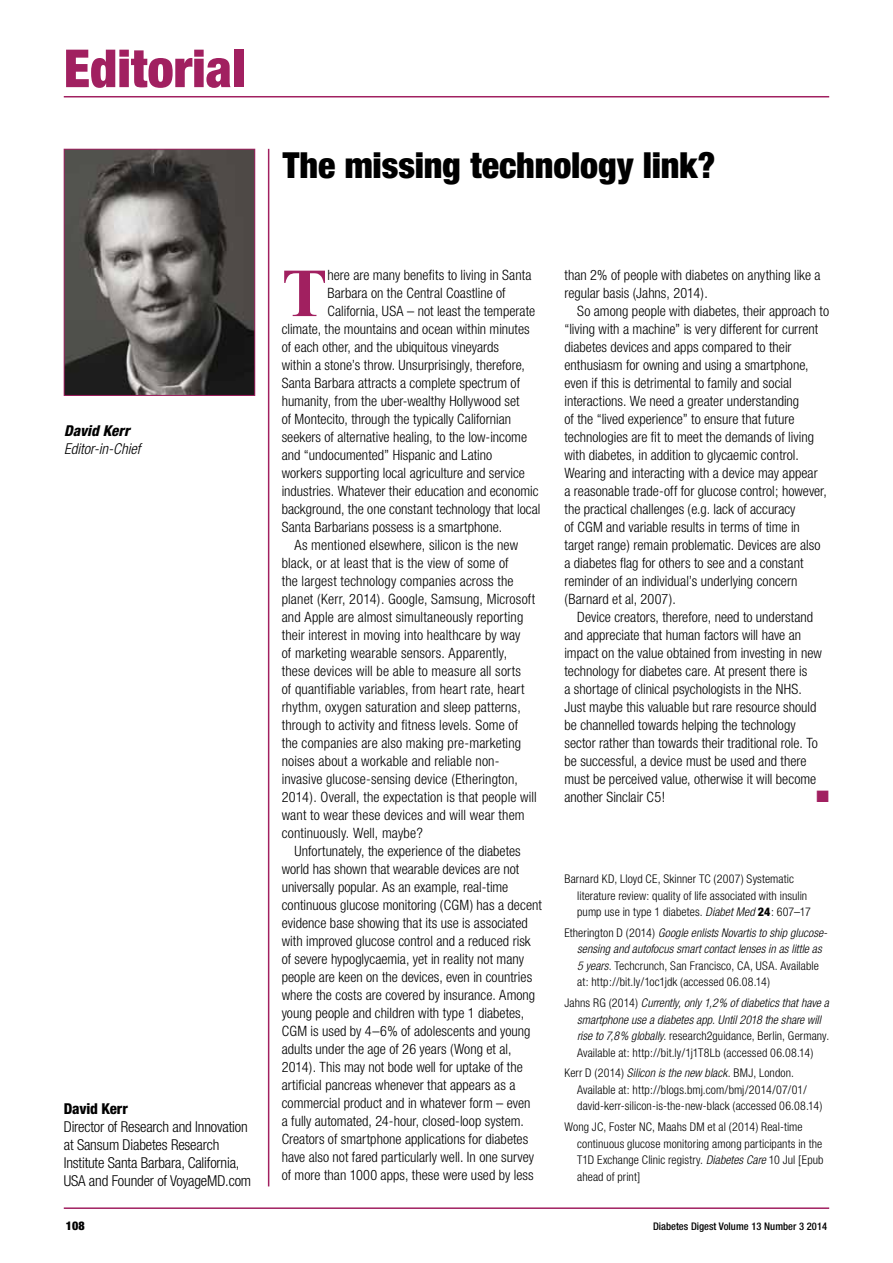
<style>
.page{position:relative;width:893px;height:1263px;background:#fff}
.page>*{position:absolute;margin:0;border:0;box-sizing:border-box;transform-origin:0 0}
.t1{font:700 68.55px "Times New Roman";color:#a12060}
.t2{font:900 condensed 52.5px "Helvetica Neue";color:#a12060}
.t3{font:900 condensed 36px "Helvetica Neue";letter-spacing:-.005em;color:#000}
.t4{font:16.5px "Zapf Dingbats ITC";color:#a12060}
.t5{font:300 condensed 15px/18px "Helvetica Neue";letter-spacing:-.01em;color:#000}
.t6{font:italic 300 condensed 15px "Helvetica Neue";color:#000}
.t7{font:italic 800 condensed 15px "Helvetica Neue";color:#000}
.t8{font:800 condensed 15px "Helvetica Neue";letter-spacing:-.01em;color:#000}
.t9{font:300 condensed 14.25px/18px "Helvetica Neue";letter-spacing:.005em;color:#000}
.t10{font:300 condensed 12px/16.5px "Helvetica Neue";letter-spacing:.01em;color:#000}
.t11{font:italic 300 condensed 12px/16.5px "Helvetica Neue";letter-spacing:.005em;color:#000}
.t12{font:900 condensed 12px "Helvetica Neue";color:#000}
.t13{font:500 condensed 10.5px "Helvetica Neue";color:#000}
.s1{font-style:italic}
.s2{font-weight:800}
.s3{font-style:normal}
</style>
<div class="page">
<hr style="left:64px;top:96px;width:765px;height:1px;background:#a12060">
<hr style="left:64px;top:1207px;width:765px;height:2px;background:#a12060">
<img style="left:66px;top:151px;width:187px;height:243px">
<div style="left:64px;top:149px;width:191px;height:247px;border:1px solid #a12060"></div>
<hr style="left:268px;top:149px;width:1px;height:1037px;background:#a12060">
<h2 class="t2" style="left:64px;top:36px;width:183px">Editorial</h2>
<h3 class="t3" style="left:283px;top:143px;width:434px">The missing technology link?</h3>
<p class="t7" style="left:64px;top:421px;width:67px">David Kerr</p>
<p class="t6" style="left:64px;top:440px;width:78px">Editor-in-Chief</p>
<p class="t8" style="left:64px;top:1100px;width:66px">David Kerr</p>
<p class="t5" style="left:64px;top:1118px;width:189px">Director of Research and Innovation at Sansum Diabetes Research Institute Santa Barbara, California, USA and Founder of VoyageMD.com</p>
<h1 class="t1" style="left:282px;top:246px;width:47px">T</h1>
<p class="t9" style="left:327px;top:266px;width:205px">here are many benefits to living in Santa</p>
<p class="t9" style="left:327px;top:284px;width:180px">Barbara on the Central Coastline of</p>
<p class="t9" style="left:327px;top:302px;width:209px">California, USA – not least the temperate</p>
<p class="t9" style="left:282px;top:320px;width:249px">climate, the mountains and ocean within minutes</p>
<p class="t9" style="left:282px;top:338px;width:219px">of each other, and the ubiquitous vineyards</p>
<p class="t9" style="left:282px;top:356px;width:245px">within a stone’s throw. Unsurprisingly, therefore,</p>
<p class="t9" style="left:282px;top:374px;width:240px">Santa Barbara attracts a complete spectrum of</p>
<p class="t9" style="left:282px;top:392px;width:239px">humanity, from the uber-wealthy Hollywood set</p>
<p class="t9" style="left:282px;top:410px;width:231px">of Montecito, through the typically Californian</p>
<p class="t9" style="left:282px;top:428px;width:247px">seekers of alternative healing, to the low-income</p>
<p class="t9" style="left:282px;top:446px;width:212px">and “undocumented” Hispanic and Latino</p>
<p class="t9" style="left:282px;top:464px;width:245px">workers supporting local agriculture and service</p>
<p class="t9" style="left:282px;top:482px;width:258px">industries. Whatever their education and economic</p>
<p class="t9" style="left:282px;top:500px;width:260px">background, the one constant technology that local</p>
<p class="t9" style="left:282px;top:518px;width:222px">Santa Barbarians possess is a smartphone.</p>
<p class="t9" style="left:294px;top:536px;width:225px">As mentioned elsewhere, silicon is the new</p>
<p class="t9" style="left:282px;top:554px;width:229px">black, or at least that is the view of some of</p>
<p class="t9" style="left:282px;top:572px;width:233px">the largest technology companies across the</p>
<p class="t9" style="left:282px;top:590px;width:255px">planet (Kerr, 2014). Google, Samsung, Microsoft</p>
<p class="t9" style="left:282px;top:608px;width:243px">and Apple are almost simultaneously reporting</p>
<p class="t9" style="left:282px;top:626px;width:240px">their interest in moving into healthcare by way</p>
<p class="t9" style="left:282px;top:644px;width:227px">of marketing wearable sensors. Apparently,</p>
<p class="t9" style="left:282px;top:662px;width:241px">these devices will be able to measure all sorts</p>
<p class="t9" style="left:282px;top:680px;width:244px">of quantifiable variables, from heart rate, heart</p>
<p class="t9" style="left:282px;top:698px;width:241px">rhythm, oxygen saturation and sleep patterns,</p>
<p class="t9" style="left:282px;top:716px;width:238px">through to activity and fitness levels. Some of</p>
<p class="t9" style="left:282px;top:734px;width:241px">the companies are also making pre-marketing</p>
<p class="t9" style="left:282px;top:752px;width:219px">noises about a workable and reliable non-</p>
<p class="t9" style="left:282px;top:770px;width:238px">invasive glucose-sensing device (Etherington,</p>
<p class="t9" style="left:282px;top:788px;width:257px">2014). Overall, the expectation is that people will</p>
<p class="t9" style="left:282px;top:806px;width:244px">want to wear these devices and will wear them</p>
<p class="t9" style="left:282px;top:824px;width:143px">continuously. Well, maybe?</p>
<p class="t9" style="left:294px;top:842px;width:228px">Unfortunately, the experience of the diabetes</p>
<p class="t9" style="left:282px;top:860px;width:239px">world has shown that wearable devices are not</p>
<p class="t9" style="left:282px;top:878px;width:228px">universally popular. As an example, real-time</p>
<p class="t9" style="left:282px;top:896px;width:262px">continuous glucose monitoring (CGM) has a decent</p>
<p class="t9" style="left:282px;top:914px;width:248px">evidence base showing that its use is associated</p>
<p class="t9" style="left:282px;top:932px;width:251px">with improved glucose control and a reduced risk</p>
<p class="t9" style="left:282px;top:950px;width:244px">of severe hypoglycaemia, yet in reality not many</p>
<p class="t9" style="left:282px;top:968px;width:252px">people are keen on the devices, even in countries</p>
<p class="t9" style="left:282px;top:986px;width:255px">where the costs are covered by insurance. Among</p>
<p class="t9" style="left:282px;top:1004px;width:244px">young people and children with type 1 diabetes,</p>
<p class="t9" style="left:282px;top:1022px;width:250px">CGM is used by 4–6% of adolescents and young</p>
<p class="t9" style="left:282px;top:1040px;width:231px">adults under the age of 26 years (Wong et al,</p>
<p class="t9" style="left:282px;top:1058px;width:243px">2014). This may not bode well for uptake of the</p>
<p class="t9" style="left:282px;top:1076px;width:235px">artificial pancreas whenever that appears as a</p>
<p class="t9" style="left:282px;top:1094px;width:250px">commercial product and in whatever form – even</p>
<p class="t9" style="left:282px;top:1112px;width:244px">a fully automated, 24-hour, closed-loop system.</p>
<p class="t9" style="left:282px;top:1130px;width:248px">Creators of smartphone applications for diabetes</p>
<p class="t9" style="left:282px;top:1148px;width:254px">have also not fared particularly well. In one survey</p>
<p class="t9" style="left:282px;top:1166px;width:254px">of more than 1000 apps, these were used by less</p>
<p class="t9" style="left:564px;top:266px;width:258px">than 2% of people with diabetes on anything like a regular basis (Jahns, 2014).</p>
<p class="t9" style="left:564px;top:302px;width:266px;text-indent:13px">So among people with diabetes, their approach to “living with a machine” is very different for current diabetes devices and apps compared to their enthusiasm for owning and using a smartphone, even if this is detrimental to family and social interactions. We need a greater understanding<br>of the “lived experience” to ensure that future technologies are fit to meet the demands of living with diabetes, in addition to glycaemic control.<br>Wearing and interacting with a device may appear<br>a reasonable trade-off for glucose control; however, the practical challenges (e.g. lack of accuracy<br>of CGM and variable results in terms of time in target range) remain problematic. Devices are also a diabetes flag for others to see and a constant reminder of an individual’s underlying concern (Barnard et al, 2007).</p>
<p class="t9" style="left:564px;top:608px;width:259px;text-indent:13px">Device creators, therefore, need to understand and appreciate that human factors will have an impact on the value obtained from investing in new technology for diabetes care. At present there is<br>a shortage of clinical psychologists in the NHS.<br>Just maybe this valuable but rare resource should be channelled towards helping the technology sector rather than towards their traditional role. To be successful, a device must be used and there must be perceived value, otherwise it will become another Sinclair C5!</p>
<p class="t4" style="left:817px;top:789px;width:14px">■</p>
<p class="t10" style="left:577px;top:870px;width:235px;text-indent:-13px">Barnard KD, Lloyd CE, Skinner TC (2007) Systematic literature review: quality of life associated with insulin pump use in type 1 diabetes. <span class="s1">Diabet Med</span> <span class="s2">24</span>: 607–17</p>
<p class="t10" style="left:577px;top:924px;width:252px;text-indent:-13px">Etherington D (2014) <span class="s1">Google enlists Novartis to ship glucose&shy;sensing and autofocus smart contact lenses in as little as 5 years</span>. Techcrunch, San Francisco, CA, USA. Available at: http://bit.ly/1oc1jdk (accessed 06.08.14)</p>
<p class="t11" style="left:577px;top:994px;width:253px;text-indent:-13px"><span class="s3">Jahns RG (2014)</span> Currently, only 1,2% of diabetics that have a smartphone use a diabetes app. Until 2018 the share will rise to 7,8% globally<span class="s3">. research2guidance, Berlin, Germany.<br>Available at: http://bit.ly/1j1T8Lb (accessed 06.08.14)</span></p>
<p class="t10" style="left:577px;top:1065px;width:247px;text-indent:-13px">Kerr D (2014) <span class="s1">Silicon is the new black</span>. BMJ, London.<br>Available at: http://blogs.bmj.com/bmj/2014/07/01/ david-kerr-silicon-is-the-new-black (accessed 06.08.14)</p>
<p class="t10" style="left:577px;top:1118px;width:248px;text-indent:-13px">Wong JC, Foster NC, Maahs DM et al (2014) Real-time continuous glucose monitoring among participants in the T1D Exchange Clinic registry. <span class="s1">Diabetes Care</span> 10 Jul [Epub ahead of print]</p>
<p class="t12" style="left:66px;top:1218px;width:20px">108</p>
<p class="t13" style="left:653px;top:1220px;width:175px">Diabetes Digest Volume 13 Number 3 2014</p>
</div>
